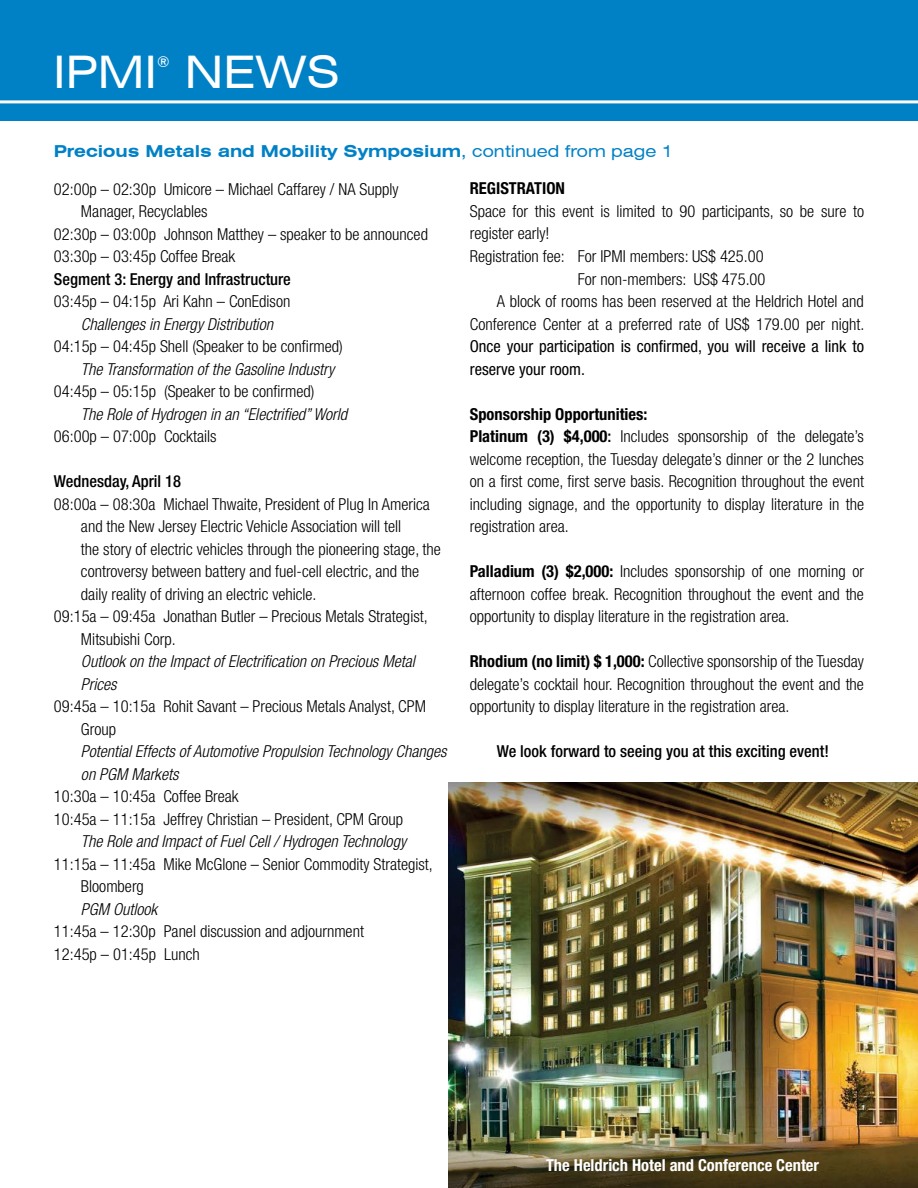
<style>
.page{position:relative;width:918px;height:1188px;background:#fff}
.page>*{position:absolute;margin:0;border:0;box-sizing:border-box;transform-origin:0 0}
.t1{font:expanded 45px "Swiss 721 BT";color:#fff}
.t2{font:300 condensed 16.5px/22.5px "Helvetica Neue";color:#000}
.t3{font:italic 300 condensed 16.5px/22.5px "Helvetica Neue";color:#000}
.t4{font:500 condensed 16.5px "Helvetica Neue";color:#000}
.t5{font:condensed 16.5px/22.5px "Helvetica Neue";color:#000}
.t6{font:700 expanded 16.5px "Swiss 721 BT";color:#0081c6}
.t7{font:700 condensed 16.5px "Helvetica Neue";color:#fff}
.t8{font:700 condensed 16.5px "Helvetica Neue";color:#000}
.t9{font:expanded 15px "Swiss 721 BT";color:#fff}
.s1{font-weight:400}
.s2{font-weight:700}
.s3{font-weight:500}
</style>
<div class="page">
<div style="left:0;top:0;width:918px;height:122px;background:#0081c6"></div>
<hr style="left:0;top:100px;width:918px;height:3px;background:#fff">
<img style="left:448px;top:782px;width:470px;height:406px">
<h1 class="t1" style="left:53px;top:45px;width:106px">IPMI</h1>
<p class="t9" style="left:157px;top:53px;width:14px">®</p>
<h1 class="t1" style="left:185px;top:45px;width:157px">NEWS</h1>
<p class="t6" style="left:54px;top:141px;width:621px">Precious Metals and Mobility Symposium<span class="s1">, continued from page 1</span></p>
<p class="t2" style="left:54px;top:178px;width:346px">02:00p – 02:30p Umicore – Michael Caffarey / NA Supply</p>
<p class="t2" style="left:81px;top:200px;width:128px">Manager, Recyclables</p>
<p class="t2" style="left:54px;top:223px;width:376px">02:30p – 03:00p Johnson Matthey – speaker to be announced</p>
<p class="t2" style="left:54px;top:245px;width:183px">03:30p – 03:45p Coffee Break</p>
<p class="t4" style="left:54px;top:269px;width:238px">Segment 3: Energy and Infrastructure</p>
<p class="t2" style="left:54px;top:290px;width:238px">03:45p – 04:15p Ari Kahn – ConEdison</p>
<p class="t3" style="left:81px;top:313px;width:194px">Challenges in Energy Distribution</p>
<p class="t2" style="left:54px;top:335px;width:290px">04:15p – 04:45p Shell (Speaker to be confirmed)</p>
<p class="t3" style="left:81px;top:358px;width:255px">The Transformation of the Gasoline Industry</p>
<p class="t2" style="left:54px;top:380px;width:262px">04:45p – 05:15p (Speaker to be confirmed)</p>
<p class="t3" style="left:81px;top:403px;width:268px">The Role of Hydrogen in an “Electrified” World</p>
<p class="t2" style="left:54px;top:425px;width:164px">06:00p – 07:00p Cocktails</p>
<p class="t4" style="left:54px;top:472px;width:129px">Wednesday, April 18</p>
<p class="t2" style="left:54px;top:493px;width:377px">08:00a – 08:30a Michael Thwaite, President of Plug In America</p>
<p class="t2" style="left:81px;top:515px;width:322px">and the New Jersey Electric Vehicle Association will tell</p>
<p class="t2" style="left:81px;top:538px;width:362px">the story of electric vehicles through the pioneering stage, the</p>
<p class="t2" style="left:81px;top:560px;width:340px">controversy between battery and fuel-cell electric, and the</p>
<p class="t2" style="left:81px;top:583px;width:237px">daily reality of driving an electric vehicle.</p>
<p class="t2" style="left:54px;top:605px;width:375px">09:15a – 09:45a Jonathan Butler – Precious Metals Strategist,</p>
<p class="t2" style="left:81px;top:628px;width:96px">Mitsubishi Corp.</p>
<p class="t3" style="left:81px;top:650px;width:335px">Outlook on the Impact of Electrification on Precious Metal<br>Prices</p>
<p class="t2" style="left:81px;top:695px;width:347px;text-indent:-27px">09:45a – 10:15a Rohit Savant – Precious Metals Analyst, CPM<br>Group</p>
<p class="t3" style="left:81px;top:740px;width:367px">Potential Effects of Automotive Propulsion Technology Changes on PGM Markets</p>
<p class="t2" style="left:54px;top:785px;width:351px">10:30a – 10:45a Coffee Break<br>10:45a – 11:15a Jeffrey Christian – President, CPM Group</p>
<p class="t3" style="left:81px;top:830px;width:327px">The Role and Impact of Fuel Cell / Hydrogen Technology</p>
<p class="t2" style="left:81px;top:853px;width:353px;text-indent:-27px">11:15a – 11:45a Mike McGlone – Senior Commodity Strategist,<br>Bloomberg</p>
<p class="t3" style="left:81px;top:898px;width:78px">PGM Outlook</p>
<p class="t2" style="left:54px;top:920px;width:311px">11:45a – 12:30p Panel discussion and adjournment<br>12:45p – 01:45p Lunch</p>
<p class="t8" style="left:470px;top:179px;width:97px">REGISTRATION</p>
<p class="t2" style="left:470px;top:200px;width:396px">Space for this event is limited to 90 participants, so be sure to</p>
<p class="t2" style="left:470px;top:222px;width:81px">register early!</p>
<p class="t2" style="left:470px;top:245px;width:295px">Registration fee: For IPMI members: US$ 425.00</p>
<p class="t2" style="left:578px;top:267px;width:189px">For non-members: US$ 475.00</p>
<p class="t2" style="left:497px;top:290px;width:369px">A block of rooms has been reserved at the Heldrich Hotel and</p>
<p class="t2" style="left:470px;top:312px;width:396px">Conference Center at a preferred rate of US$ 179.00 per night.</p>
<p class="t5" style="left:470px;top:335px;width:396px">Once your participation is confirmed, you will receive a link to reserve your room.</p>
<p class="t2" style="left:470px;top:402px;width:396px"><span class="s2">Sponsorship Opportunities:<br>Platinum (3) $4,000</span><span class="s3">:</span> Includes sponsorship of the delegate’s welcome reception, the Tuesday delegate’s dinner or the 2 lunches on a first come, first serve basis. Recognition throughout the event including signage, and the opportunity to display literature in the registration area.</p>
<p class="t2" style="left:470px;top:560px;width:396px;text-align:justify"><span class="s2">Palladium (3) $2,000:</span> Includes sponsorship of one morning or afternoon coffee break. Recognition throughout the event and the opportunity to display literature in the registration area.</p>
<p class="t2" style="left:470px;top:650px;width:396px;text-align:justify"><span class="s2">Rhodium (no limit) $ 1,000:</span> Collective sponsorship of the Tuesday delegate’s cocktail hour. Recognition throughout the event and the opportunity to display literature in the registration area.</p>
<p class="t4" style="left:497px;top:741px;width:334px">We look forward to seeing you at this exciting event!</p>
<p class="t7" style="left:546px;top:1156px;width:274px">The Heldrich Hotel and Conference Center</p>
</div>
